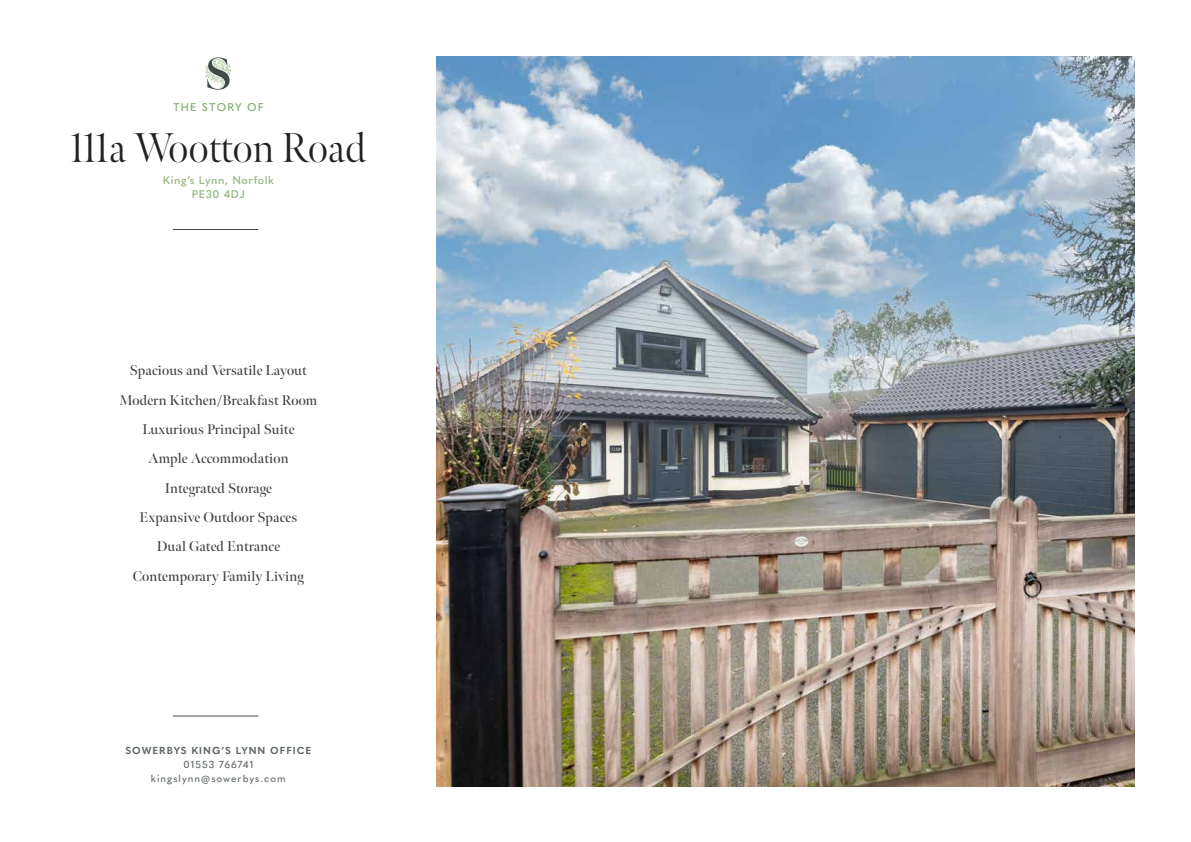
<style>
.page{position:relative;width:1191px;height:842px;background:#fff}
.page>*{position:absolute;margin:0;border:0;box-sizing:border-box;transform-origin:0 0}
.t1{font:300 41.5px "Meno Banner";letter-spacing:-.01em;color:#222223}
.t2{font:600 14px/29.3px "Meno Banner";letter-spacing:.01em;color:#434141;text-align:center}
.t3{font:600 11px/14px "Quasimoda";letter-spacing:.05em;color:#96ba81;text-align:center}
.t4{font:500 11px "Quasimoda";letter-spacing:.1em;color:#76aa62}
.t5{font:500 10px/14px "Quasimoda";letter-spacing:.1em;color:#5e6662;text-align:center}
.t6{font:700 10px "Quasimoda";letter-spacing:.1em;color:#5e6662}
</style>
<div class="page">
<img style="left:437px;top:57px;width:697px;height:729px">
<hr style="left:173px;top:715px;width:85px;height:1px;background:#3e4b47">
<hr style="left:173px;top:229px;width:85px;height:1px;background:#3e4b47">
<svg style="left:205px;top:57px;width:27px;height:33px"></svg>
<p class="t4" style="left:173px;top:99px;width:92px">THE STORY OF</p>
<h1 class="t1" style="left:70px;top:123px;width:297px">111a Wootton Road</h1>
<p class="t3" style="left:163px;top:172px;width:112px">King’s Lynn, Norfolk<br>PE30 4DJ</p>
<p class="t2" style="left:119px;top:356px;width:199px">Spacious and Versatile Layout<br>Modern Kitchen/Breakfast Room<br>Luxurious Principal Suite<br>Ample Accommodation<br>Integrated Storage<br>Expansive Outdoor Spaces<br>Dual Gated Entrance<br>Contemporary Family Living</p>
<p class="t6" style="left:125px;top:743px;width:187px">SOWERBYS KING’S LYNN OFFICE</p>
<p class="t5" style="left:151px;top:757px;width:136px">01553 766741 kingslynn@sowerbys.com</p>
</div>
